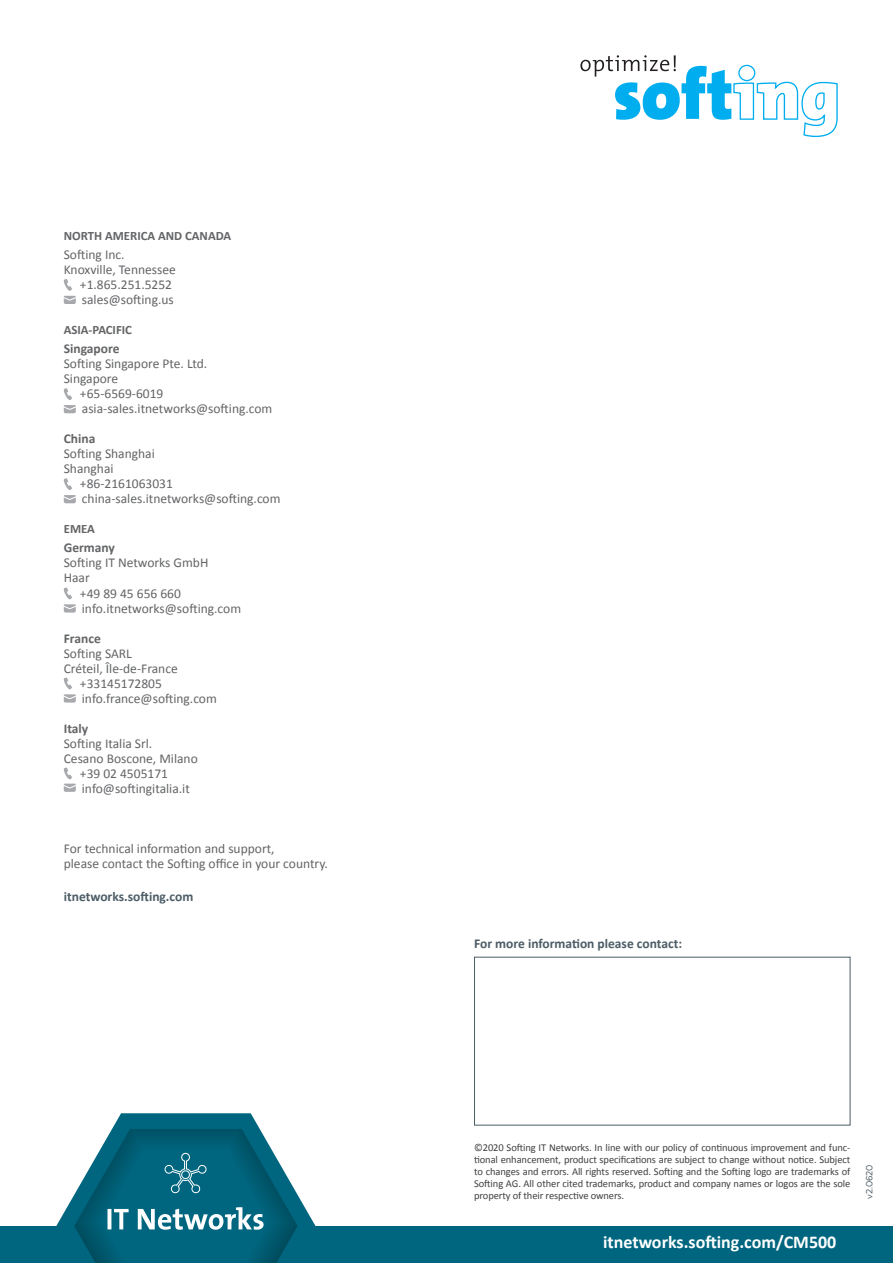
<style>
.page{position:relative;width:893px;height:1263px;background:#fff}
.page>*{position:absolute;margin:0;border:0;box-sizing:border-box;transform-origin:0 0}
.t1{font:700 18px "Calibri";color:#fff}
.t2{font:13.5px/15px "Calibri";color:#636466}
.t3{font:700 13.5px "Calibri";color:#4c5c65}
.t4{font:700 13.5px "Calibri";color:#636466}
.t5{font:700 12.75px "Calibri";color:#636466}
.t6{font:10.5px/12px "Calibri";letter-spacing:-.01em;color:#414042;text-align:justify}
.t7{font:10.5px "Texta";color:#4c5c65}
</style>
<div class="page">
<svg style="left:64px;top:279px;width:12px;height:25px"></svg>
<svg style="left:64px;top:388px;width:12px;height:25px"></svg>
<svg style="left:64px;top:478px;width:12px;height:25px"></svg>
<svg style="left:64px;top:587px;width:12px;height:25px"></svg>
<svg style="left:64px;top:677px;width:12px;height:25px"></svg>
<svg style="left:64px;top:767px;width:12px;height:25px"></svg>
<div style="left:474px;top:957px;width:376px;height:168px;border:1px solid #4c5c65"></div>
<div style="left:0;top:1226px;width:893px;height:37px;background:#00667f"></div>
<svg style="left:56px;top:1113px;width:260px;height:150px"></svg>
<svg style="left:580px;top:55px;width:258px;height:83px"></svg>
<p class="t5" style="left:64px;top:228px;width:169px">NORTH AMERICA AND CANADA</p>
<p class="t2" style="left:64px;top:246px;width:62px">Softing Inc.</p>
<p class="t2" style="left:64px;top:261px;width:114px">Knoxville, Tennessee</p>
<p class="t2" style="left:80px;top:276px;width:94px">+1.865.251.5252</p>
<p class="t2" style="left:82px;top:291px;width:93px">sales@softing.us</p>
<p class="t5" style="left:64px;top:322px;width:70px">ASIA-PACIFIC</p>
<p class="t4" style="left:64px;top:340px;width:57px">Singapore</p>
<p class="t2" style="left:64px;top:356px;width:145px">Softing Singapore Pte. Ltd.</p>
<p class="t2" style="left:64px;top:371px;width:56px">Singapore</p>
<p class="t2" style="left:80px;top:386px;width:85px">+65-6569-6019</p>
<p class="t2" style="left:82px;top:401px;width:192px">asia-sales.itnetworks@softing.com</p>
<p class="t4" style="left:64px;top:430px;width:33px">China</p>
<p class="t2" style="left:64px;top:446px;width:93px">Softing Shanghai<br>Shanghai</p>
<p class="t2" style="left:80px;top:476px;width:202px">+86-2161063031 china-sales.itnetworks@softing.com</p>
<p class="t5" style="left:64px;top:521px;width:33px">EMEA</p>
<p class="t4" style="left:64px;top:540px;width:53px">Germany</p>
<p class="t2" style="left:64px;top:555px;width:146px">Softing IT Networks GmbH</p>
<p class="t2" style="left:64px;top:570px;width:28px">Haar</p>
<p class="t2" style="left:80px;top:585px;width:103px">+49 89 45 656 660</p>
<p class="t2" style="left:82px;top:600px;width:161px">info.itnetworks@softing.com</p>
<p class="t4" style="left:64px;top:630px;width:39px">France</p>
<p class="t2" style="left:64px;top:645px;width:70px">Softing SARL</p>
<p class="t2" style="left:64px;top:660px;width:115px">Créteil, Île-de-France</p>
<p class="t2" style="left:80px;top:675px;width:84px">+33145172805</p>
<p class="t2" style="left:82px;top:690px;width:136px">info.france@softing.com</p>
<p class="t4" style="left:64px;top:720px;width:26px">Italy</p>
<p class="t2" style="left:64px;top:735px;width:90px">Softing Italia Srl.</p>
<p class="t2" style="left:64px;top:750px;width:136px">Cesano Boscone, Milano</p>
<p class="t2" style="left:80px;top:765px;width:90px">+39 02 4505171</p>
<p class="t2" style="left:82px;top:780px;width:109px">info@softingitalia.it</p>
<p class="t2" style="left:64px;top:840px;width:266px">For technical information and support,<br>please contact the Softing office in your country.</p>
<p class="t3" style="left:64px;top:888px;width:131px">itnetworks.softing.com</p>
<p class="t3" style="left:474px;top:935px;width:209px">For more information please contact:</p>
<p class="t6" style="left:474px;top:1141px;width:378px">©2020 Softing IT Networks. In line with our policy of continuous improvement and func&shy;tional enhancement, product specifications are subject to change without notice. Subject to changes and errors. All rights reserved. Softing and the Softing logo are trademarks of Softing AG. All other cited trademarks, product and company names or logos are the sole property of their respective owners.</p>
<h1 class="t1" style="left:603px;top:1231px;width:235px">itnetworks.softing.com/CM500</h1>
<p class="t7" style="left:864px;top:1199px;width:36px;rotate:-90deg">v2.0620</p>
</div>
